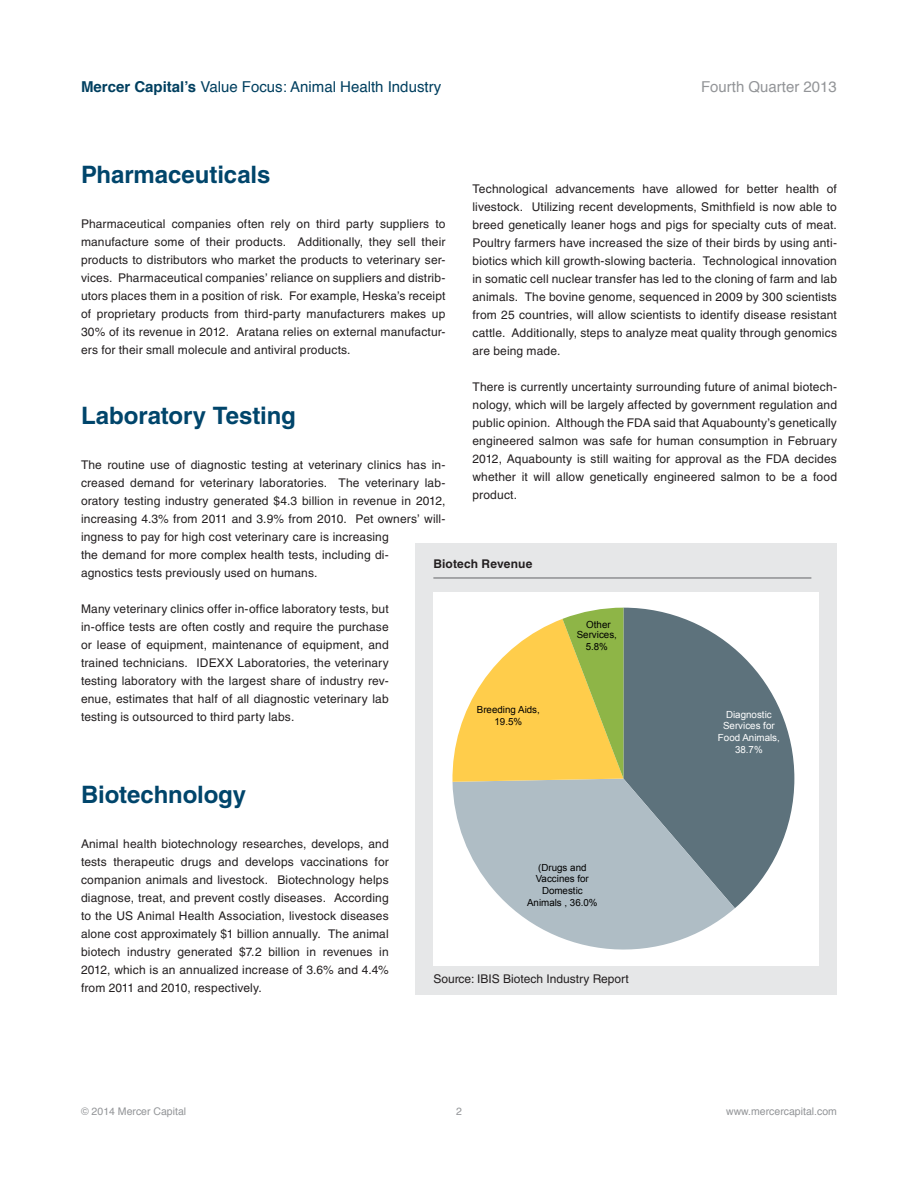
<style>
.page{position:relative;width:918px;height:1188px;background:#fff}
.page>*{position:absolute;margin:0;border:0;box-sizing:border-box;transform-origin:0 0}
.t1{font:700 24px "Helvetica LT Std";letter-spacing:-.005em;color:#00456b}
.t2{font:15px "Helvetica";color:#003f5f}
.t3{font:15px "Helvetica";color:#939598}
.t4{font:12px/18px "Helvetica LT Std";letter-spacing:.01em;color:#231f20;text-align:justify}
.t5{font:700 12px "Helvetica LT Std";letter-spacing:.01em;color:#231f20}
.t6{font:10.5px "Helvetica";color:#939598}
.t7{font:9.75px/10.8px "Arial";color:#000;text-align:center}
.t8{font:9.75px/10.8px "Arial";color:#fff;text-align:center}
.s1{font-weight:700}
</style>
<div class="page">
<div style="left:416px;top:543px;width:421px;height:451px;background:#e6e7e8"></div>
<hr style="left:433px;top:578px;width:378px;height:1px;background:#636466">
<div style="left:433px;top:592px;width:382px;height:372px;background:#fff"></div>
<svg style="left:623px;top:608px;width:171px;height:300px;fill:#5d727c"></svg>
<svg style="left:453px;top:779px;width:282px;height:171px;fill:#afbdc5"></svg>
<svg style="left:452px;top:608px;width:171px;height:174px"></svg>
<p class="t2" style="left:81px;top:75px;width:362px"><span class="s1">Mercer Capital’s</span> Value Focus: Animal Health Industry</p>
<p class="t3" style="left:701px;top:75px;width:137px">Fourth Quarter 2013</p>
<h1 class="t1" style="left:81px;top:160px;width:191px">Pharmaceuticals</h1>
<p class="t4" style="left:472px;top:179px;width:366px">Technological advancements have allowed for better health of livestock. Utilizing recent developments, Smithfield is now able to breed genetically leaner hogs and pigs for specialty cuts of meat.<br>Poultry farmers have increased the size of their birds by using anti&shy;biotics which kill growth-slowing bacteria. Technological innovation in somatic cell nuclear transfer has led to the cloning of farm and lab animals. The bovine genome, sequenced in 2009 by 300 scientists from 25 countries, will allow scientists to identify disease resistant cattle. Additionally, steps to analyze meat quality through genomics are being made.</p>
<p class="t4" style="left:472px;top:377px;width:366px">There is currently uncertainty surrounding future of animal biotech&shy;nology, which will be largely affected by government regulation and public opinion. Although the FDA said that Aquabounty’s genetically engineered salmon was safe for human consumption in February 2012, Aquabounty is still waiting for approval as the FDA decides whether it will allow genetically engineered salmon to be a food product.</p>
<p class="t4" style="left:81px;top:214px;width:366px">Pharmaceutical companies often rely on third party suppliers to manufacture some of their products. Additionally, they sell their products to distributors who market the products to veterinary ser&shy;vices. Pharmaceutical companies’ reliance on suppliers and distrib&shy;utors places them in a position of risk. For example, Heska’s receipt of proprietary products from third-party manufacturers makes up 30% of its revenue in 2012. Aratana relies on external manufactur&shy;ers for their small molecule and antiviral products.</p>
<h1 class="t1" style="left:81px;top:401px;width:216px">Laboratory Testing</h1>
<p class="t4" style="left:81px;top:456px;width:366px;text-align:left">The routine use of diagnostic testing at veterinary clinics has in&shy;creased demand for veterinary laboratories. The veterinary lab&shy;oratory testing industry generated $4.3 billion in revenue in 2012, increasing 4.3% from 2011 and 3.9% from 2010. Pet owners’ will&shy;ingness to pay for high cost veterinary care is increasing<br>the demand for more complex health tests, including di-<br>agnostics tests previously used on humans.</p>
<p class="t4" style="left:81px;top:600px;width:309px">Many veterinary clinics offer in-office laboratory tests, but in-office tests are often costly and require the purchase or lease of equipment, maintenance of equipment, and trained technicians. IDEXX Laboratories, the veterinary testing laboratory with the largest share of industry rev&shy;enue, estimates that half of all diagnostic veterinary lab testing is outsourced to third party labs.</p>
<p class="t5" style="left:433px;top:556px;width:101px">Biotech Revenue</p>
<p class="t7" style="left:577px;top:619px;width:42px">Other<br>Services,</p>
<p class="t7" style="left:586px;top:642px;width:24px">5.8%</p>
<p class="t7" style="left:477px;top:704px;width:65px;line-height:12px">Breeding Aids,<br>19.5%</p>
<p class="t8" style="left:723px;top:709px;width:53px">Diagnostic<br>Services for</p>
<p class="t8" style="left:718px;top:731px;width:63px;line-height:12px">Food Animals,<br>38.7%</p>
<h1 class="t1" style="left:81px;top:780px;width:167px">Biotechnology</h1>
<p class="t4" style="left:81px;top:834px;width:309px">Animal health biotechnology researches, develops, and tests therapeutic drugs and develops vaccinations for companion animals and livestock. Biotechnology helps diagnose, treat, and prevent costly diseases. According to the US Animal Health Association, livestock diseases alone cost approximately $1 billion annually. The animal biotech industry generated $7.2 billion in revenues in 2012, which is an annualized increase of 3.6% and 4.4% from 2011 and 2010, respectively.</p>
<p class="t7" style="left:536px;top:862px;width:55px;text-align:left">(Drugs and<br>Vaccines for</p>
<p class="t7" style="left:527px;top:884px;width:72px;line-height:12px">Domestic<br>Animals , 36.0%</p>
<p class="t4" style="left:433px;top:970px;width:197px">Source: IBIS Biotech Industry Report</p>
<p class="t6" style="left:81px;top:1103px;width:107px">© 2014 Mercer Capital</p>
<p class="t6" style="left:456px;top:1103px;width:7px">2</p>
<p class="t6" style="left:726px;top:1103px;width:112px">www.mercercapital.com</p>
</div>
